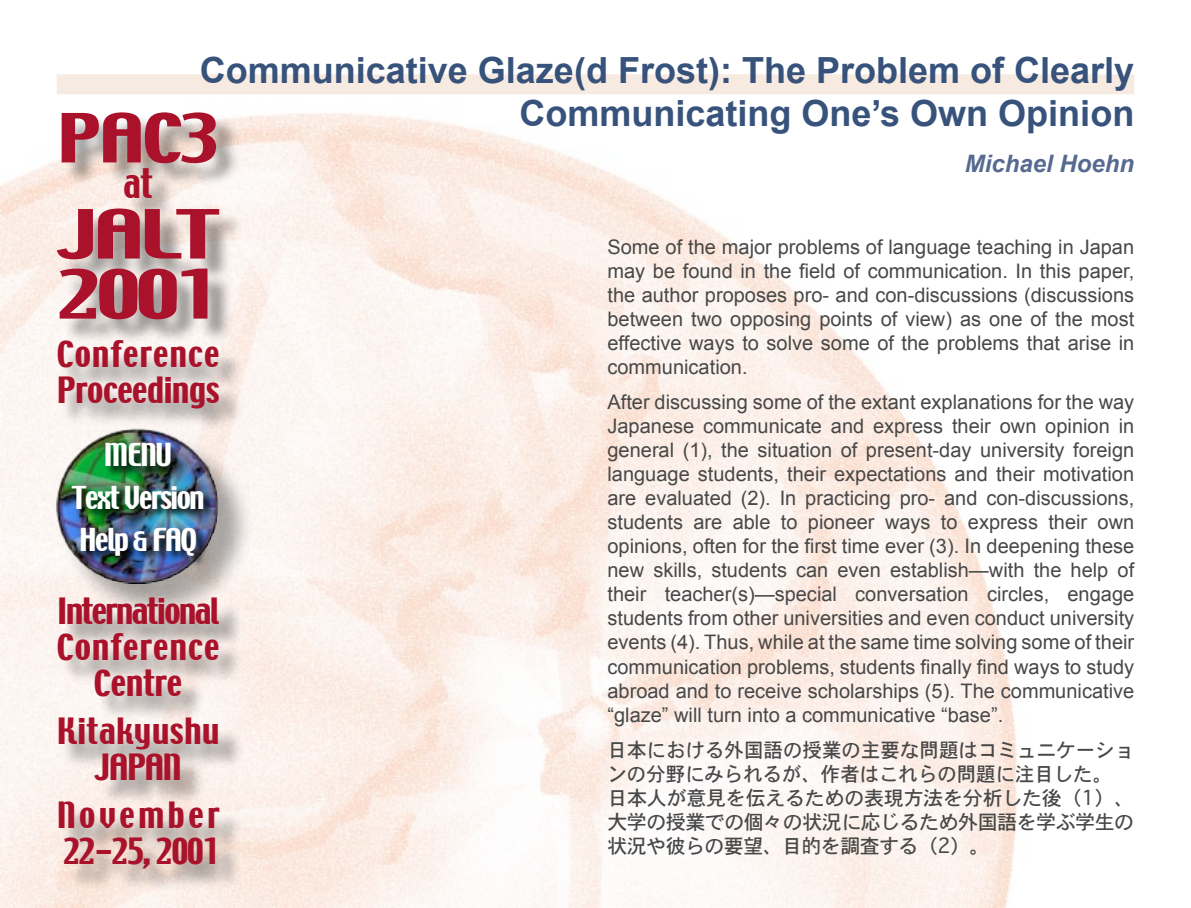
<style>
.page{position:relative;width:1191px;height:908px;background:#fff}
.page>*{position:absolute;margin:0;border:0;box-sizing:border-box;transform-origin:0 0}
.t1{font:60px "Techno";letter-spacing:-.06em;color:#a9122a;scale:1.5 1}
.t2{font:60px "Techno";letter-spacing:-.06em;color:#a9122a;scale:1.35 1}
.Article_Title{font:700 36px/43.2px "Arial";color:#37527b;text-align:right}
.t3{font:36px "Techno";color:#a9122a}
.t4{font:32px "Techno";color:#a9122a;scale:1.08 1}
.t5{font:32px "Techno";letter-spacing:.035em;color:#a9122a;scale:1.08 1}
.t6{font:32px/36px "Techno";letter-spacing:.105em;color:#a9122a;scale:1.08 1}
.t7{font:32px "Techno";letter-spacing:-.045em;color:#a9122a;scale:1.08 1}
.t8{font:32px "Techno";letter-spacing:.02em;color:#a9122a;scale:1.08 1}
.t9{font:28px "Techno";letter-spacing:-.05em;color:#fff;scale:1.08 1}
.Author_Affiliation{font:italic 700 24px "Arial";color:#566a91}
.Abstract__E{font:20px/24px "Arial";color:#484848;text-align:justify}
.Abstract__J{font:20px/24px "Osaka";color:#484848}
.s1{font-size:24px}
</style>
<div class="page">
<img style="left:0;top:113px;width:1017px;height:794px">
<div style="left:57px;top:74px;width:1077px;height:20px;background:#f6eae1"></div>
<div style="left:59px;top:114px;width:187px;height:320px;background:#000;opacity:.4"></div>
<div style="left:59px;top:429px;width:199px;height:192px;background:#000;opacity:.4"></div>
<img style="left:57px;top:427px;width:162px;height:156px">
<div style="left:60px;top:599px;width:185px;height:294px;background:#000;opacity:.4"></div>
<img style="left:71px;top:441px;width:145px;height:126px">
<p class="Article_Title" style="left:200px;top:49px;width:936px">Communicative Glaze(d Frost): The Problem of Clearly<br>Communicating One’s Own Opinion</p>
<p class="t2" style="left:57px;top:97px;width:122px">PAC3</p>
<p class="t3" style="left:123px;top:159px;width:31px">at</p>
<p class="t1" style="left:57px;top:193px;width:110px">JALT</p>
<p class="t1" style="left:57px;top:253px;width:110px">2001</p>
<p class="t5" style="left:57px;top:332px;width:152px">Conference</p>
<p class="t4" style="left:57px;top:368px;width:152px">Proceedings</p>
<p class="Author_Affiliation" style="left:964px;top:150px;width:171px">Michael Hoehn</p>
<p class="Abstract__E" style="left:607px;top:234px;width:528px">Some of the major problems of language teaching in Japan may be found in the field of communication. In this paper, the author proposes pro- and con-discussions (discussions between two opposing points of view) as one of the most effective ways to solve some of the problems that arise in communication.</p>
<p class="Abstract__E" style="left:607px;top:390px;width:528px">After discussing some of the extant explanations for the way Japanese communicate and express their own opinion in general (1), the situation of present-day university foreign language students, their expectations and their motivation are evaluated (2). In practicing pro- and con-discussions, students are able to pioneer ways to express their own opinions, often for the first time ever (3). In deepening these new skills, students can even establish—with the help of their teacher(s)—special conversation circles, engage students from other universities and even conduct university events (4). Thus, while at the same time solving some of their communication problems, students finally find ways to study abroad and to receive scholarships (5). The communicative “glaze” will turn into a communicative “base”.</p>
<p class="Abstract__J" style="left:607px;top:736px;width:528px">日本における外国語の授業の主要な問題はコミュニケーションの分野にみられるが、作者はこれらの問題に注目した。</p>
<p class="Abstract__J" style="left:607px;top:784px;width:528px;text-align:justify">日本人が意見を伝えるための表現方法を分析した後（1）、大学の授業での個々の状況に応じるため外国語を学ぶ学生の状況や彼らの要望、目的を調査する（2）。</p>
<p class="t9" style="left:104px;top:436px;width:65px">MENU</p>
<p class="t9" style="left:72px;top:478px;width:124px">Text Version</p>
<p class="t9" style="left:79px;top:520px;width:111px">Help <span class="s1">&amp;</span> FAQ</p>
<p class="t7" style="left:57px;top:589px;width:152px">International</p>
<p class="t5" style="left:57px;top:625px;width:152px">Conference</p>
<p class="t4" style="left:94px;top:661px;width:83px">Centre</p>
<p class="t8" style="left:57px;top:709px;width:152px">Kitakyushu</p>
<p class="t4" style="left:95px;top:745px;width:82px">JAPAN</p>
<p class="t6" style="left:57px;top:798px;width:152px">November<br>22-25, 2001</p>
</div>
